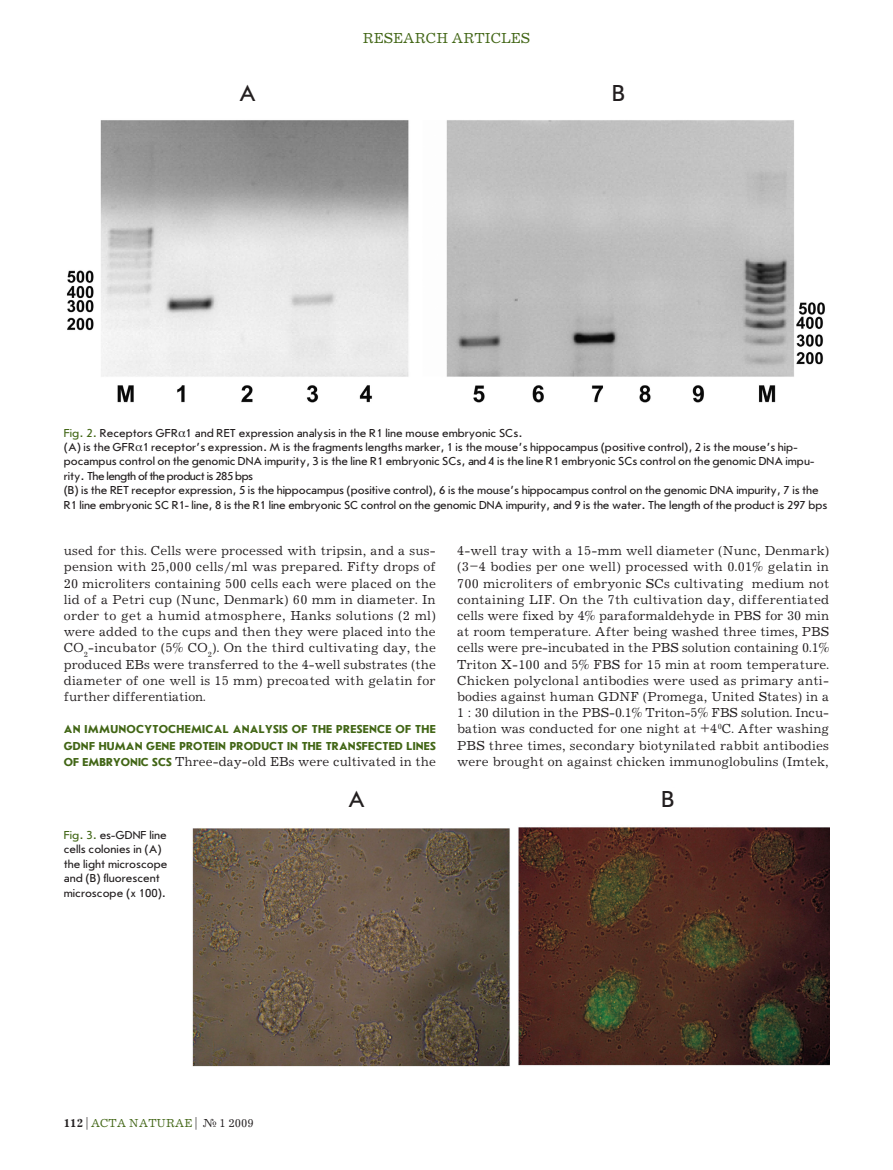
<style>
.page{position:relative;width:893px;height:1170px;background:#fff}
.page>*{position:absolute;margin:0;border:0;box-sizing:border-box;transform-origin:0 0}
.t1{font:24px "Journal Sans C";color:#231f20}
.t2{font:15px "Journal C";color:#426616}
.t3{font:13.5px/16.2px "Journal C";letter-spacing:.01em;color:#231f20;text-align:justify}
.t4{font:12px/14.4px "Journal Sans C";color:#231f20}
.t5{font:700 12px "Journal Sans C";letter-spacing:.01em;color:#426616}
.t6{font:12px "Journal C";color:#426616}
.s1{color:#426616}
.s2{font-family:"Newton C Pro"}
.s3{font-family:"Journal Sans C";font-weight:700;font-size:12px;color:#426616}
.s4{font-weight:700;color:#231f20}
.s5{color:#231f20}
</style>
<div class="page">
<img style="left:66px;top:120px;width:759px;height:283px">
<img style="left:192px;top:827px;width:637px;height:240px">
<p class="t2" style="left:363px;top:31px;width:169px">RESEARCH ARTICLES</p>
<h1 class="t1" style="left:239px;top:81px;width:19px">A</h1>
<h1 class="t1" style="left:612px;top:81px;width:15px">B</h1>
<p class="t4" style="left:64px;top:426px;width:765px"><span class="s1">Fig. 2.</span> Receptors GFR<span class="s2">α</span>1 and RET expression analysis in the R1 line mouse embryonic SCs.<br>(A) is the GFR<span class="s2">α</span>1 receptor’s expression. M is the fragments lengths marker, 1 is the mouse’s hippocampus (positive control), 2 is the mouse’s hip‑ pocampus control on the genomic DNA impurity, 3 is the line R1 embryonic SCs, and 4 is the line R1 embryonic SCs control on the genomic DNA impu‑ rity. The length of the product is 285 bps<br>(B) is the RET receptor expression, 5 is the hippocampus (positive control), 6 is the mouse’s hippocampus control on the genomic DNA impurity, 7 is the R1 line embryonic SC R1- line, 8 is the R1 line embryonic SC control on the genomic DNA impurity, and 9 is the water. The length of the product is 297 bps</p>
<p class="t3" style="left:64px;top:543px;width:374px">used for this. Cells were processed with tripsin, and a sus&shy;pension with 25,000 cells/ml was prepared. Fifty drops of 20 microliters containing 500 cells each were placed on the lid of a Petri cup (Nunc, Denmark) 60 mm in diameter. In order to get a humid atmosphere, Hanks solutions (2 ml) were added to the cups and then they were placed into the СО<sub>2</sub>-incubator (5% СО<sub>2</sub>). On the third cultivating day, the produced EBs were transferred to the 4-well substrates (the diameter of one well is 15 mm) precoated with gelatin for further differentiation.</p>
<p class="t5" style="left:64px;top:723px;width:64px">AN IMMUNOC</p>
<p class="t5" style="left:144px;top:723px;width:17px">YTOCHEMICAL</p>
<p class="t5" style="left:233px;top:723px;width:18px">ANAL</p>
<p class="t5" style="left:265px;top:723px;width:55px">YSIS OFTHE</p>
<p class="t5" style="left:336px;top:723px;width:15px">PRESENCE</p>
<p class="t5" style="left:396px;top:723px;width:28px">OF THE</p>
<p class="t5" style="left:64px;top:739px;width:61px">GDNF HUMAN</p>
<p class="t5" style="left:146px;top:739px;width:17px">GENE</p>
<p class="t5" style="left:179px;top:739px;width:15px">PROTEIN</p>
<p class="t5" style="left:230px;top:739px;width:16px">PROD</p>
<p class="t5" style="left:261px;top:739px;width:48px">UCTINTHE</p>
<p class="t5" style="left:326px;top:739px;width:15px">TRANSFECTED</p>
<p class="t5" style="left:407px;top:739px;width:13px">LINES</p>
<p class="t5" style="left:64px;top:755px;width:34px">OF EMBR</p>
<p class="t5" style="left:113px;top:755px;width:16px">YONIC</p>
<p class="t3" style="left:152px;top:753px;width:285px"><span class="s3">SCS</span> Three-day-old EBs were cultivated in the</p>
<p class="t3" style="left:457px;top:543px;width:374px">4-well tray with a 15-mm well diameter (Nunc, Denmark) (3–4 bodies per one well) processed with 0.01% gelatin in 700 microliters of embryonic SCs cultivating medium not containing LIF. On the 7th cultivation day, differentiated cells were fixed by 4% paraformaldehyde in PBS for 30 min at room temperature. After being washed three times, PBS cells were pre-incubated in the PBS solution containing 0.1% Triton X-100 and 5% FBS for 15 min at room temperature.<br>Chicken polyclonal antibodies were used as primary anti&shy;bodies against human GDNF (Promega, United States) in a 1 : 30 dilution in the PBS-0.1% Triton-5% FBS solution. Incu&shy;bation was conducted for one night at +4<sup>0</sup>С. After washing PBS three times, secondary biotynilated rabbit antibodies were brought on against chicken immunoglobulins (Imtek,</p>
<p class="t4" style="left:64px;top:828px;width:105px"><span class="s1">Fig. 3.</span> es-GDNF line cells colonies in (A) the light microscope and (B) fluorescent microscope (x 100).</p>
<p class="t6" style="left:64px;top:1116px;width:191px"><span class="s4">112</span> <span class="s5">|</span> Acta naturae <span class="s5">| № 1 2009</span></p>
<h1 class="t1" style="left:348px;top:786px;width:19px">A</h1>
<h1 class="t1" style="left:661px;top:786px;width:15px">B</h1>
</div>
